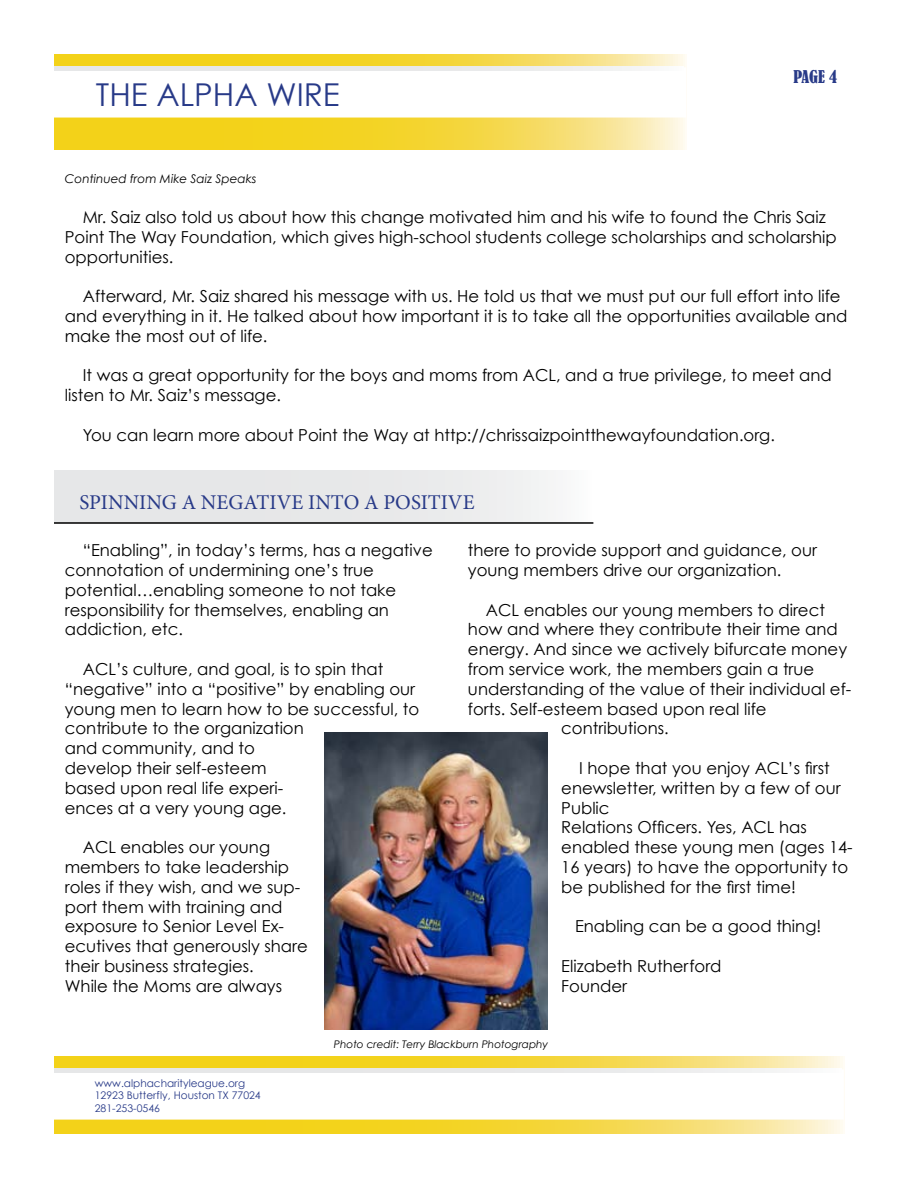
<style>
.page{position:relative;width:918px;height:1188px;background:#fff}
.page>*{position:absolute;margin:0;border:0;box-sizing:border-box;transform-origin:0 0}
.t1{font:31.5px "Century Gothic";color:#283a88}
.t2{font:21px "Minion Pro";color:#283a88}
.t3{font:16.5px/19.8px "Century Gothic";color:#000}
.t4{font:condensed 16.5px "Bernard";color:#283a88}
.t5{font:italic 12px "Century Gothic";color:#000}
.t6{font:10.5px/12.6px "Century Gothic";color:#283a88}
.t7{font:italic 10.5px "Century Gothic";color:#000}
</style>
<div class="page">
<svg style="left:54px;top:54px;width:631px;height:96px;background:#f4d846"></svg>
<div style="left:52px;top:67px;width:634px;height:51px;background:#fff;border:6px solid #fff"></div>
<svg style="left:54px;top:67px;width:630px;height:3px"></svg>
<div style="left:54px;top:471px;width:538px;height:53px;background:linear-gradient(to right,#e2e3e4,#f2f2f2)"></div>
<hr style="left:54px;top:522px;width:539px;height:2px;background:#000">
<img style="left:324px;top:733px;width:224px;height:296px">
<svg style="left:54px;top:1056px;width:789px;height:78px;background:#f4d849"></svg>
<div style="left:52px;top:1069px;width:792px;height:51px;background:#fff;border:6px solid #fff"></div>
<svg style="left:54px;top:1069px;width:787px;height:3px"></svg>
<h1 class="t1" style="left:96px;top:75px;width:245px">THE ALPHA WIRE</h1>
<p class="t4" style="left:793px;top:67px;width:45px">PAGE 4</p>
<p class="t5" style="left:65px;top:172px;width:193px">Continued from Mike Saiz Speaks</p>
<p class="t3" style="left:65px;top:207px;width:773px;text-indent:18px">Mr. Saiz also told us about how this change motivated him and his wife to found the Chris Saiz<br>Point The Way Foundation, which gives high-school students college scholarships and scholarship opportunities.</p>
<p class="t3" style="left:65px;top:286px;width:784px;text-indent:18px">Afterward, Mr. Saiz shared his message with us. He told us that we must put our full effort into life and everything in it. He talked about how important it is to take all the opportunities available and make the most out of life.</p>
<p class="t3" style="left:65px;top:365px;width:769px;text-indent:18px">It was a great opportunity for the boys and moms from ACL, and a true privilege, to meet and listen to Mr. Saiz’s message.</p>
<p class="t3" style="left:83px;top:425px;width:694px">You can learn more about Point the Way at http://chrissaizpointthewayfoundation.org.</p>
<p class="t2" style="left:80px;top:488px;width:397px">SPINNING A NEGATIVE INTO A POSITIVE</p>
<p class="t3" style="left:65px;top:540px;width:369px;text-indent:18px">“Enabling”, in today’s terms, has a negative connotation of undermining one’s true potential…enabling someone to not take responsibility for themselves, enabling an addiction, etc.</p>
<p class="t3" style="left:65px;top:659px;width:356px;text-indent:18px">ACL’s culture, and goal, is to spin that “negative” into a “positive” by enabling our young men to learn how to be successful, to contribute to the organization<br>and community, and to<br>develop their self-esteem<br>based upon real life experi-<br>ences at a very young age.</p>
<p class="t3" style="left:65px;top:837px;width:245px;text-indent:18px">ACL enables our young members to take leadership roles if they wish, and we sup&shy;port them with training and exposure to Senior Level Ex&shy;ecutives that generously share their business strategies.<br>While the Moms are always</p>
<p class="t3" style="left:468px;top:540px;width:351px">there to provide support and guidance, our young members drive our organization.</p>
<p class="t3" style="left:486px;top:600px;width:340px">ACL enables our young members to direct</p>
<p class="t3" style="left:468px;top:619px;width:371px">how and where they contribute their time and</p>
<p class="t3" style="left:468px;top:639px;width:381px">energy. And since we actively bifurcate money</p>
<p class="t3" style="left:468px;top:659px;width:348px">from service work, the members gain a true</p>
<p class="t3" style="left:468px;top:679px;width:385px">understanding of the value of their individual ef-</p>
<p class="t3" style="left:468px;top:699px;width:300px">forts. Self-esteem based upon real life</p>
<p class="t3" style="left:561px;top:718px;width:109px">contributions.</p>
<p class="t3" style="left:561px;top:758px;width:293px;text-indent:18px">I hope that you enjoy ACL’s first enewsletter, written by a few of our<br>Public<br>Relations Officers. Yes, ACL has enabled these young men (ages 14-<br>16 years) to have the opportunity to be published for the first time!</p>
<p class="t3" style="left:575px;top:916px;width:248px">Enabling can be a good thing!</p>
<p class="t3" style="left:561px;top:956px;width:162px">Elizabeth Rutherford<br>Founder</p>
<p class="t6" style="left:95px;top:1077px;width:167px">www.alphacharityleague.org<br>12923 Butterfly, Houston TX 77024<br>281-253-0546</p>
<p class="t7" style="left:334px;top:1038px;width:216px">Photo credit: Terry Blackburn Photography</p>
</div>
